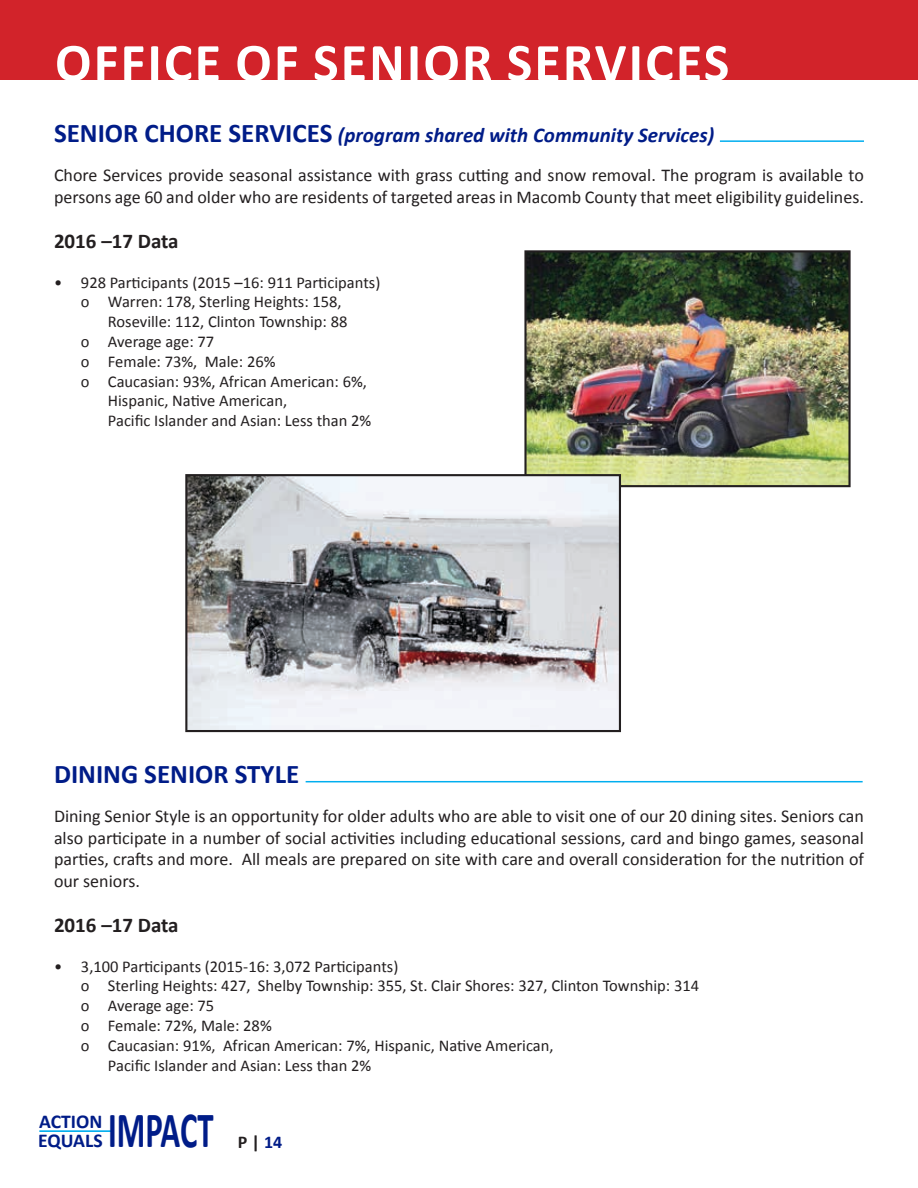
<style>
.page{position:relative;width:918px;height:1188px;background:#fff}
.page>*{position:absolute;margin:0;border:0;box-sizing:border-box;transform-origin:0 0}
.t1{font:700 54px "Calibri";letter-spacing:.04em;color:#fff}
.t2{font:700 51px "Calibri";color:#001c88;scale:.64 1}
.t3{font:700 27px "Calibri";color:#001c88}
.t4{font:italic 700 21px "Calibri";color:#001c88}
.t5{font:700 21px "Calibri";color:#231f20}
.t6{font:700 19.65px/19.6px "Calibri";color:#001c88}
.t7{font:18px/21.6px "Calibri";color:#231f20}
.t8{font:700 18px "Calibri";color:#231f20}
.t9{font:16.5px "Calibri";color:#231f20}
.s1{font-style:normal;font-size:27px}
.s2{color:#001c88}
</style>
<div class="page">
<div style="left:0;top:0;width:918px;height:80px;background:#d2232a"></div>
<hr style="left:720px;top:140px;width:144px;height:2px;background:#00aeef">
<img style="left:527px;top:253px;width:321px;height:231px">
<div style="left:524px;top:250px;width:327px;height:237px;border:2px solid #231f20"></div>
<img style="left:188px;top:477px;width:430px;height:252px">
<div style="left:185px;top:474px;width:436px;height:258px;border:2px solid #231f20"></div>
<hr style="left:39px;top:1130px;width:73px;height:2px;background:#00aeef">
<hr style="left:306px;top:781px;width:557px;height:1px;background:#00aeef">
<h1 class="t1" style="left:55px;top:28px;width:676px">OFFICE OF SENIOR SERVICES</h1>
<p class="t4" style="left:54px;top:121px;width:662px"><span class="s1">SENIOR CHORE SERVICES</span> (program shared with Community Services)</p>
<p class="t7" style="left:54px;top:165px;width:811px">Chore Services provide seasonal assistance with grass cutting and snow removal. The program is available to persons age 60 and older who are residents of targeted areas in Macomb County that meet eligibility guidelines.</p>
<p class="t5" style="left:54px;top:228px;width:126px">2016 –17 Data</p>
<p class="t9" style="left:54px;top:272px;width:328px">• 928 Participants (2015 –16: 911 Participants)</p>
<p class="t9" style="left:81px;top:291px;width:262px">o Warren: 178, Sterling Heights: 158,</p>
<p class="t9" style="left:108px;top:311px;width:241px">Roseville: 112, Clinton Township: 88</p>
<p class="t9" style="left:81px;top:331px;width:135px">o Average age: 77</p>
<p class="t9" style="left:81px;top:351px;width:196px">o Female: 73%, Male: 26%</p>
<p class="t9" style="left:81px;top:371px;width:288px">o Caucasian: 93%, African American: 6%,</p>
<p class="t9" style="left:108px;top:390px;width:181px">Hispanic, Native American,</p>
<p class="t9" style="left:108px;top:410px;width:265px">Pacific Islander and Asian: Less than 2%</p>
<h3 class="t3" style="left:54px;top:756px;width:247px">DINING SENIOR STYLE</h3>
<p class="t7" style="left:54px;top:805px;width:811px;text-align:justify">Dining Senior Style is an opportunity for older adults who are able to visit one of our 20 dining sites. Seniors can also participate in a number of social activities including educational sessions, card and bingo games, seasonal parties, crafts and more. All meals are prepared on site with care and overall consideration for the nutrition of our seniors.</p>
<p class="t5" style="left:54px;top:912px;width:126px">2016 –17 Data</p>
<p class="t9" style="left:54px;top:956px;width:346px">• 3,100 Participants (2015-16: 3,072 Participants)</p>
<p class="t9" style="left:81px;top:975px;width:620px">o Sterling Heights: 427, Shelby Township: 355, St. Clair Shores: 327, Clinton Township: 314</p>
<p class="t9" style="left:81px;top:995px;width:135px">o Average age: 75</p>
<p class="t9" style="left:81px;top:1015px;width:192px">o Female: 72%, Male: 28%</p>
<p class="t9" style="left:81px;top:1035px;width:474px">o Caucasian: 91%, African American: 7%, Hispanic, Native American,</p>
<p class="t9" style="left:108px;top:1055px;width:265px">Pacific Islander and Asian: Less than 2%</p>
<p class="t6" style="left:38px;top:1111px;width:66px">ACTION<br>EQUALS</p>
<h2 class="t2" style="left:108px;top:1098px;width:166px">IMPACT</h2>
<p class="t8" style="left:238px;top:1130px;width:46px">P | <span class="s2">14</span></p>
</div>
